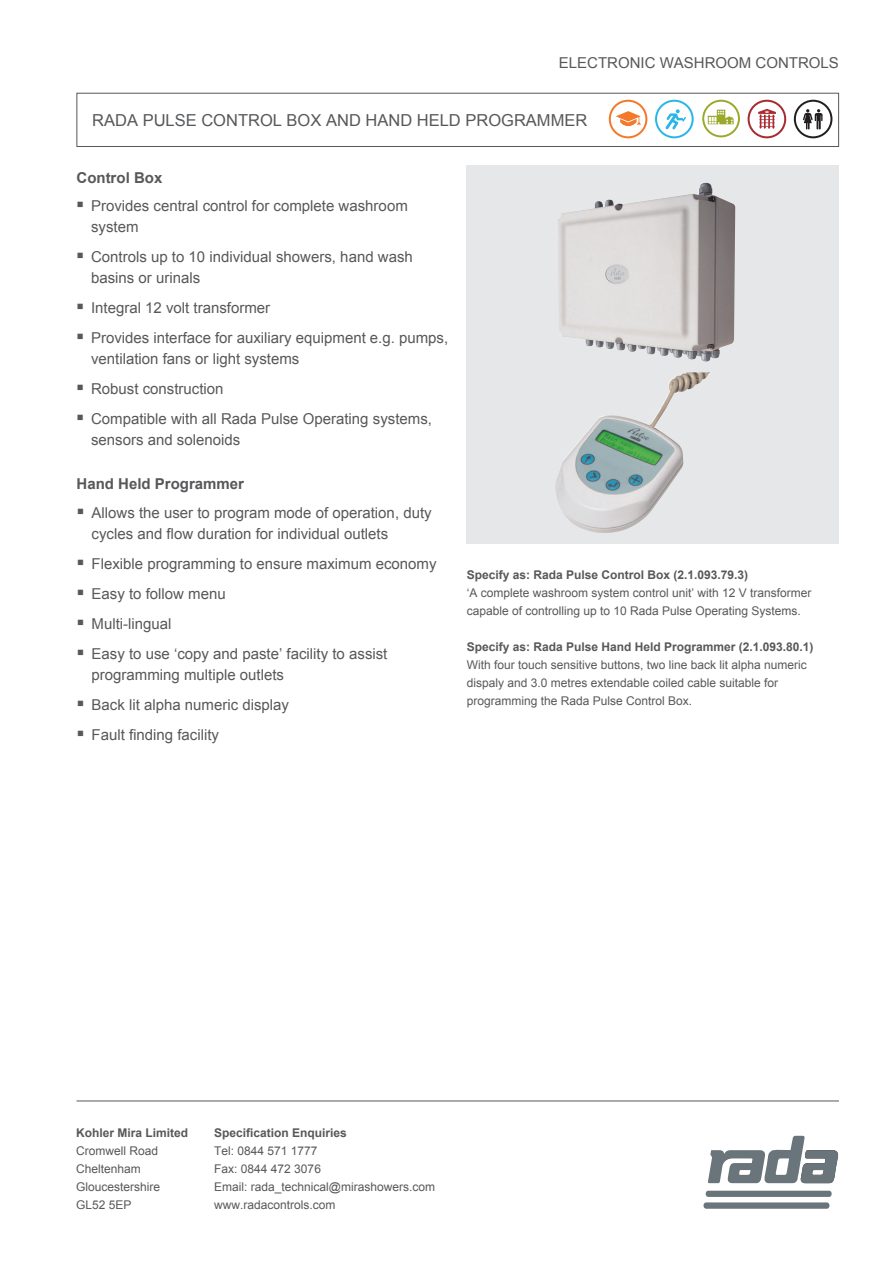
<style>
.page{position:relative;width:893px;height:1263px;background:#fff}
.page>*{position:absolute;margin:0;border:0;box-sizing:border-box;transform-origin:0 0}
.t1{font:16.5px "Arial";color:#57585a}
.Bullet_Points{font:15px/21px "Arial";color:#57585a}
.Sub-header{font:700 15px "Arial";color:#57585a}
.Body_Text{font:12px/18px "Arial";color:#57585a}
.Sub-header-2{font:700 12px "Arial";color:#57585a}
</style>
<div class="page">
<hr style="left:76px;top:1100px;width:763px;height:1px;background:#57585a">
<div style="left:76px;top:93px;width:763px;height:54px;border:1px solid #57585a"></div>
<div style="left:466px;top:165px;width:372px;height:378px;background:#e6e7e9"></div>
<img style="left:558px;top:183px;width:148px;height:169px">
<img style="left:555px;top:373px;width:130px;height:160px">
<svg style="left:703px;top:1191px;width:129px;height:18px"></svg>
<svg style="left:708px;top:1136px;width:130px;height:47px"></svg>
<svg style="left:702px;top:100px;width:38px;height:37px"></svg>
<svg style="left:748px;top:100px;width:38px;height:38px"></svg>
<svg style="left:794px;top:100px;width:38px;height:38px"></svg>
<svg style="left:609px;top:100px;width:38px;height:38px"></svg>
<svg style="left:655px;top:100px;width:39px;height:38px"></svg>
<p class="Bullet_Points" style="left:559px;top:52px;width:282px">ELECTRONIC WASHROOM CONTROLS</p>
<p class="t1" style="left:92px;top:109px;width:497px">RADA PULSE CONTROL BOX AND HAND HELD PROGRAMMER</p>
<p class="Sub-header" style="left:76px;top:168px;width:87px">Control Box</p>
<p class="Bullet_Points" style="left:91px;top:195px;width:318px">Provides central control for complete washroom system</p>
<p class="Bullet_Points" style="left:91px;top:246px;width:323px">Controls up to 10 individual showers, hand wash basins or urinals</p>
<p class="Bullet_Points" style="left:91px;top:297px;width:181px">Integral 12 volt transformer</p>
<p class="Bullet_Points" style="left:91px;top:327px;width:359px">Provides interface for auxiliary equipment e.g. pumps, ventilation fans or light systems</p>
<p class="Bullet_Points" style="left:91px;top:378px;width:134px">Robust construction</p>
<p class="Bullet_Points" style="left:91px;top:408px;width:342px">Compatible with all Rada Pulse Operating systems, sensors and solenoids</p>
<p class="Sub-header" style="left:76px;top:474px;width:169px">Hand Held Programmer</p>
<p class="Bullet_Points" style="left:92px;top:503px;width:342px">Allows the user to program mode of operation, duty cycles and flow duration for individual outlets</p>
<p class="Bullet_Points" style="left:92px;top:554px;width:347px">Flexible programming to ensure maximum economy</p>
<p class="Bullet_Points" style="left:92px;top:584px;width:136px">Easy to follow menu</p>
<p class="Bullet_Points" style="left:92px;top:614px;width:82px">Multi-lingual</p>
<p class="Bullet_Points" style="left:92px;top:644px;width:297px">Easy to use ‘copy and paste’ facility to assist programming multiple outlets</p>
<p class="Bullet_Points" style="left:92px;top:695px;width:199px">Back lit alpha numeric display</p>
<p class="Bullet_Points" style="left:92px;top:725px;width:129px">Fault finding facility</p>
<p class="Sub-header-2" style="left:467px;top:567px;width:283px">Specify as: Rada Pulse Control Box (2.1.093.79.3)</p>
<p class="Body_Text" style="left:467px;top:584px;width:346px">‘A complete washroom system control unit’ with 12 V transformer capable of controlling up to 10 Rada Pulse Operating Systems.</p>
<p class="Sub-header-2" style="left:467px;top:639px;width:348px">Specify as: Rada Pulse Hand Held Programmer (2.1.093.80.1)</p>
<p class="Body_Text" style="left:467px;top:656px;width:342px">With four touch sensitive buttons, two line back lit alpha numeric dispaly and 3.0 metres extendable coiled cable suitable for programming the Rada Pulse Control Box.</p>
<p class="Sub-header-2" style="left:76px;top:1125px;width:114px">Kohler Mira Limited</p>
<p class="Body_Text" style="left:76px;top:1142px;width:84px">Cromwell Road</p>
<p class="Body_Text" style="left:76px;top:1160px;width:66px">Cheltenham</p>
<p class="Body_Text" style="left:76px;top:1178px;width:86px">Gloucestershire</p>
<p class="Body_Text" style="left:76px;top:1196px;width:57px">GL52 5EP</p>
<p class="Sub-header-2" style="left:214px;top:1125px;width:134px">Specification Enquiries</p>
<p class="Body_Text" style="left:214px;top:1142px;width:105px">Tel: 0844 571 1777</p>
<p class="Body_Text" style="left:214px;top:1160px;width:108px">Fax: 0844 472 3076</p>
<p class="Body_Text" style="left:214px;top:1178px;width:222px">Email: rada_technical@mirashowers.com</p>
<p class="Body_Text" style="left:214px;top:1196px;width:123px">www.radacontrols.com</p>
</div>
